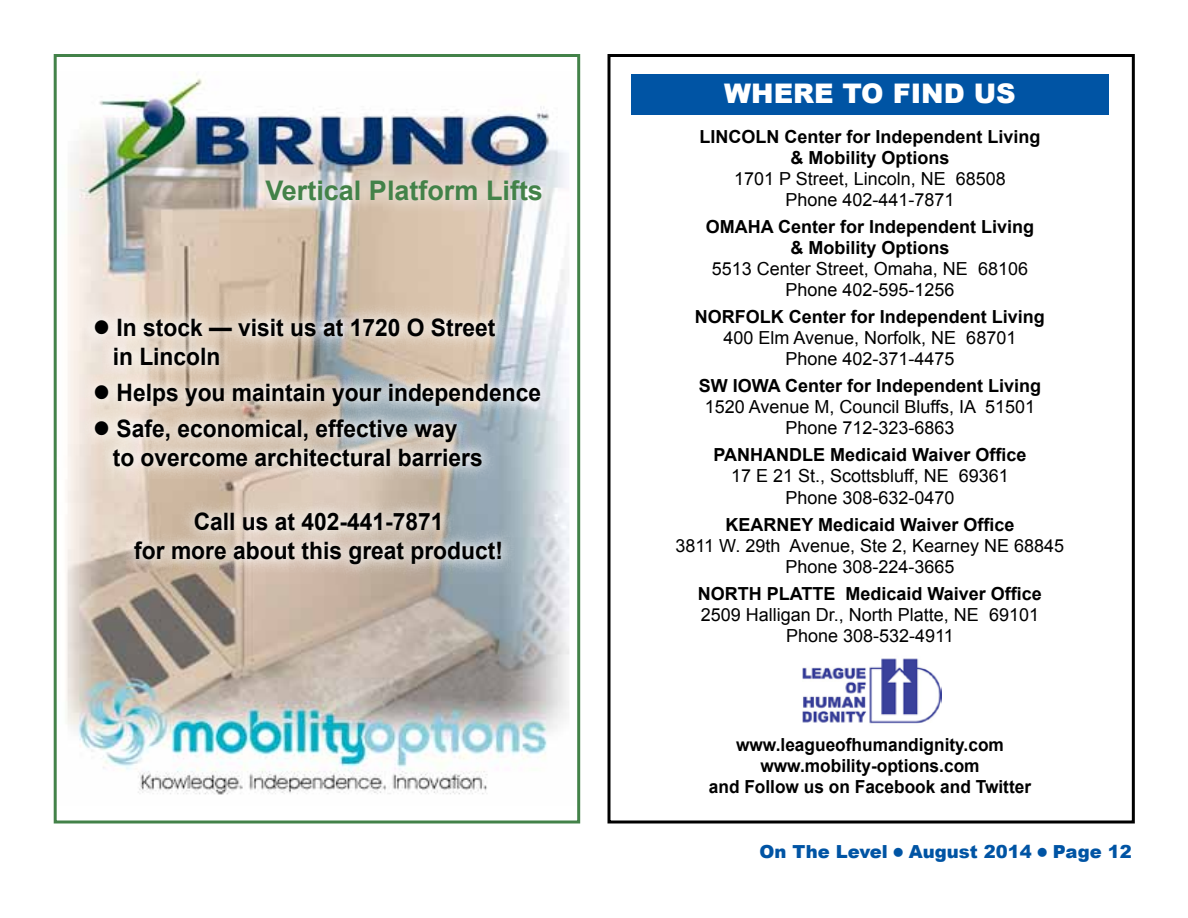
<style>
.page{position:relative;width:1188px;height:918px;background:#fff}
.page>*{position:absolute;margin:0;border:0;box-sizing:border-box;transform-origin:0 0}
.t1{font:700 27px "Arial";color:#438249}
.t2{font:900 27px "Arial";color:#fff}
.t3{font:700 24px/28.8px "Arial";color:#000;scale:.95 1}
.t4{font:18px/21px "Arial";color:#000;text-align:center}
.t5{font:700 18px/21px "Arial";color:#000;text-align:center}
.t6{font:700 18px/21px "Arial";color:#000;text-align:center;scale:.96 1}
.t7{font:900 18px "Arial";color:#0054a4}
</style>
<div class="page">
<div style="left:631px;top:74px;width:478px;height:41px;background:#0054a4"></div>
<div style="left:608px;top:54px;width:527px;height:770px;border:3px solid #000"></div>
<img style="left:802px;top:658px;width:139px;height:66px">
<img style="left:66px;top:72px;width:515px;height:734px">
<svg style="left:252px;top:166px;width:304px;height:49px;background:#dcd2c9"></svg>
<div style="left:54px;top:54px;width:526px;height:770px;border:3px solid #438249"></div>
<svg style="left:80px;top:304px;width:475px;height:275px;background:#d2cac2"></svg>
<h1 class="t1" style="left:265px;top:173px;width:279px">Vertical Platform Lifts</h1>
<h2 class="t3" style="left:113px;top:314px;width:404px;text-indent:-19px">● In stock — visit us at 1720 O Street in Lincoln</h2>
<h2 class="t3" style="left:93px;top:379px;width:473px">● Helps you maintain your independence</h2>
<h2 class="t3" style="left:113px;top:415px;width:391px;text-indent:-19px">● Safe, economical, effective way to overcome architectural barriers</h2>
<h2 class="t3" style="left:134px;top:508px;width:390px;text-align:center">Call us at 402-441-7871<br>for more about this great product!</h2>
<h1 class="t2" style="left:724px;top:74px;width:293px">WHERE TO FIND US</h1>
<p class="t5" style="left:699px;top:127px;width:343px">LINCOLN Center for Independent Living &amp; Mobility Options</p>
<p class="t4" style="left:734px;top:169px;width:273px">1701 P Street, Lincoln, NE 68508<br>Phone 402-441-7871</p>
<p class="t5" style="left:706px;top:217px;width:330px">OMAHA Center for Independent Living &amp; Mobility Options</p>
<p class="t4" style="left:712px;top:259px;width:318px">5513 Center Street, Omaha, NE 68106<br>Phone 402-595-1256</p>
<p class="t5" style="left:695px;top:307px;width:352px">NORFOLK Center for Independent Living</p>
<p class="t4" style="left:724px;top:328px;width:294px">400 Elm Avenue, Norfolk, NE 68701<br>Phone 402-371-4475</p>
<p class="t5" style="left:699px;top:376px;width:344px">SW IOWA Center for Independent Living</p>
<p class="t4" style="left:705px;top:397px;width:332px">1520 Avenue M, Council Bluffs, IA 51501<br>Phone 712-323-6863</p>
<p class="t5" style="left:713px;top:445px;width:315px">PANHANDLE Medicaid Waiver Office</p>
<p class="t4" style="left:731px;top:466px;width:279px">17 E 21 St., Scottsbluff, NE 69361<br>Phone 308-632-0470</p>
<p class="t5" style="left:725px;top:514px;width:291px">KEARNEY Medicaid Waiver Office</p>
<p class="t4" style="left:676px;top:535px;width:390px">3811 W. 29th Avenue, Ste 2, Kearney NE 68845<br>Phone 308-224-3665</p>
<p class="t5" style="left:698px;top:583px;width:346px">NORTH PLATTE Medicaid Waiver Office</p>
<p class="t4" style="left:701px;top:604px;width:340px">2509 Halligan Dr., North Platte, NE 69101<br>Phone 308-532-4911</p>
<p class="t6" style="left:709px;top:735px;width:337px">www.leagueofhumandignity.com www.mobility-options.com<br>and Follow us on Facebook and Twitter</p>
<p class="t7" style="left:759px;top:838px;width:374px">On The Level ■ August 2014 ■ Page 12</p>
</div>
